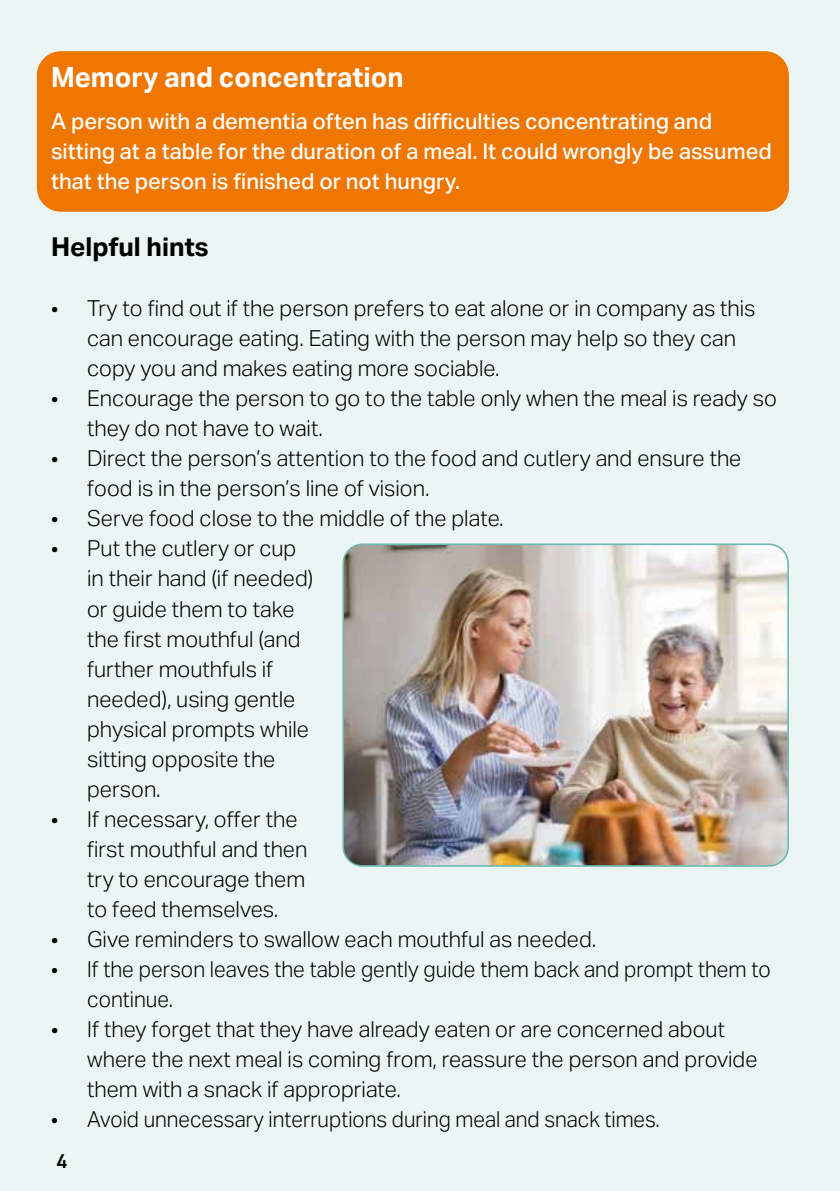
<style>
.page{position:relative;width:840px;height:1191px;background:#fff}
.page>*{position:absolute;margin:0;border:0;box-sizing:border-box;transform-origin:0 0}
.t1{font:700 28px "Aktiv Grotesk";color:#fff}
.t2{font:700 26px "Aktiv Grotesk";color:#000}
.t3{font:300 22px/30px "Aktiv Grotesk";color:#000}
.t4{font:500 22px/30px "Aktiv Grotesk";color:#fff}
.t5{font:300 22px/30px "Aktiv Grotesk";color:#000;scale:.96 1}
.t6{font:300 22px "Aktiv Grotesk";color:#000;scale:.95 1}
.t7{font:600 20px "DIN2014";color:#000}
</style>
<div class="page">
<div style="left:0;top:0;width:839px;height:1191px;background:#ebf6f4"></div>
<div style="left:37px;top:51px;width:751px;height:161px;background:#ee7601;border-radius:24px"></div>
<img style="left:344px;top:545px;width:443px;height:321px">
<div style="left:342px;top:543px;width:446px;height:323px;border:2px solid #6cbab1;border-radius:19px"></div>
<p class="t1" style="left:51px;top:61px;width:354px">Memory and concentration</p>
<p class="t4" style="left:51px;top:106px;width:721px">A person with a dementia often has difficulties concentrating and sitting at a table for the duration of a meal. It could wrongly be assumed that the person is finished or not hungry.</p>
<p class="t2" style="left:51px;top:232px;width:159px">Helpful hints</p>
<p class="t3" style="left:87px;top:294px;width:669px;text-indent:-36px">• Try to find out if the person prefers to eat alone or in company as this can encourage eating. Eating with the person may help so they can copy you and makes eating more sociable.</p>
<p class="t3" style="left:87px;top:384px;width:691px;text-indent:-36px">• Encourage the person to go to the table only when the meal is ready so they do not have to wait.</p>
<p class="t3" style="left:87px;top:444px;width:655px;text-indent:-36px">• Direct the person’s attention to the food and cutlery and ensure the food is in the person’s line of vision.</p>
<p class="t3" style="left:51px;top:504px;width:454px">• Serve food close to the middle of the plate.</p>
<p class="t3" style="left:87px;top:534px;width:227px;text-indent:-36px">• Put the cutlery or cup in their hand (if needed) or guide them to take the first mouthful (and further mouthfuls if needed), using gentle physical prompts while sitting opposite the person.</p>
<p class="t3" style="left:87px;top:804px;width:222px;text-indent:-36px">• If necessary, offer the first mouthful and then try to encourage them to feed themselves.</p>
<p class="t3" style="left:51px;top:924px;width:546px">• Give reminders to swallow each mouthful as needed.</p>
<p class="t5" style="left:87px;top:954px;width:713px;text-indent:-36px">• If the person leaves the table gently guide them back and prompt them to continue.</p>
<p class="t3" style="left:87px;top:1014px;width:671px;text-indent:-36px">• If they forget that they have already eaten or are concerned about where the next meal is coming from, reassure the person and provide them with a snack if appropriate.</p>
<p class="t6" style="left:51px;top:1106px;width:641px">• Avoid unnecessary interruptions during meal and snack times.</p>
<p class="t7" style="left:57px;top:1148px;width:12px">4</p>
</div>
